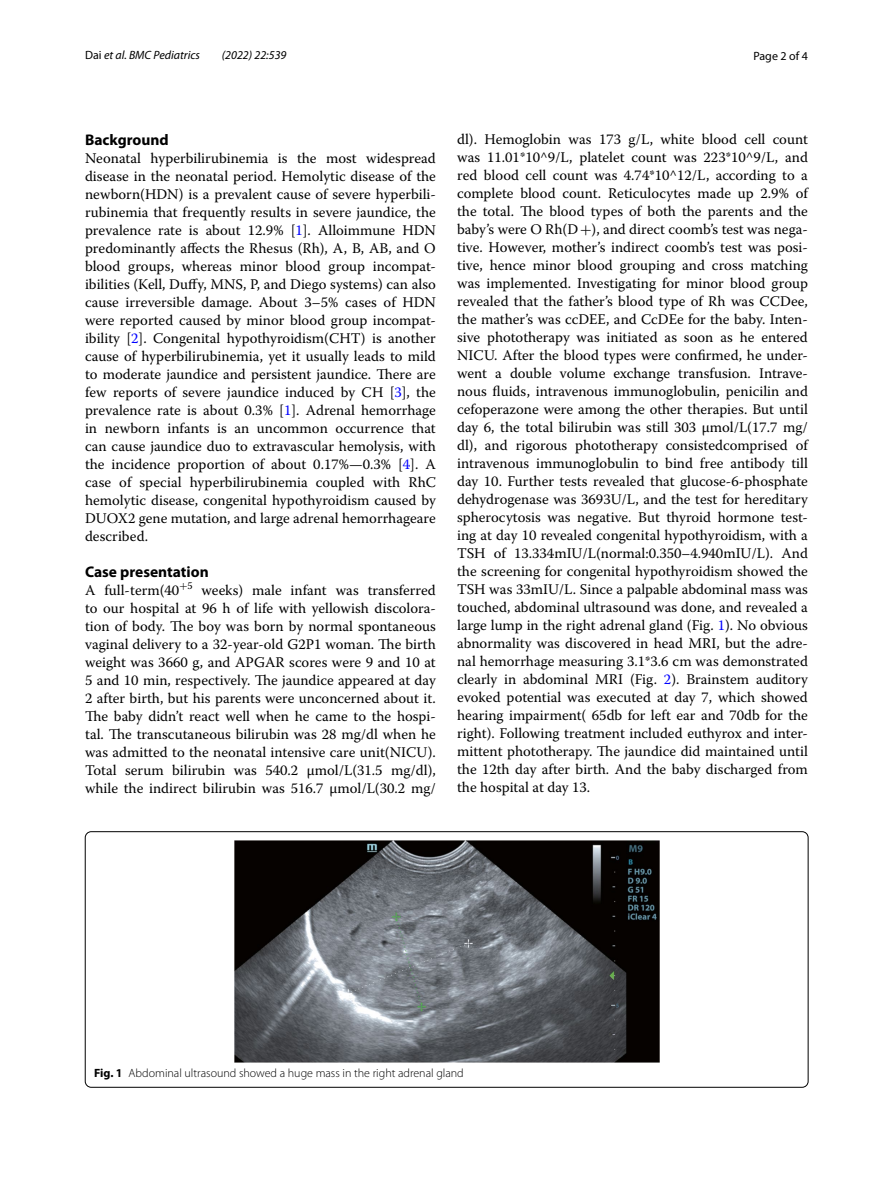
<style>
.page{position:relative;width:893px;height:1187px;background:#fff}
.page>*{position:absolute;margin:0;border:0;box-sizing:border-box;transform-origin:0 0}
.t1{font:700 15.45px "Myriad Pro";color:#000}
.t2{font:14.7px/18px "Warnock Pro";color:#000;text-align:justify}
.t3{font:300 12px "Myriad Pro";color:#000}
.t4{font:italic 12px "Myriad Pro";color:#000}
.t5{font:12px "Myriad Pro";color:#000}
.s1{font-style:normal}
.s2{color:#00f}
.s3{font-family:"MTSY"}
.s4{font-weight:700}
</style>
<div class="page">
<img style="left:234px;top:840px;width:425px;height:222px">
<div style="left:85px;top:831px;width:723px;height:256px;border:1px solid #000;border-radius:6px"></div>
<p class="t4" style="left:85px;top:48px;width:116px"><span class="s1">Dai</span> et al. BMC Pediatrics</p>
<p class="t4" style="left:222px;top:48px;width:66px">(2022) 22:539</p>
<p class="t5" style="left:753px;top:48px;width:56px">Page 2 of 4</p>
<p class="t1" style="left:85px;top:129px;width:85px">Background</p>
<p class="t2" style="left:85px;top:148px;width:352px">Neonatal hyperbilirubinemia is the most widespread disease in the neonatal period. Hemolytic disease of the newborn(HDN) is a prevalent cause of severe hyperbili&shy;rubinemia that frequently results in severe jaundice, the prevalence rate is about 12.9% [<span class="s2">1</span>]. Alloimmune HDN predominantly affects the Rhesus (Rh), A, B, AB, and O blood groups, whereas minor blood group incompat&shy;ibilities (Kell, Duffy, MNS, P, and Diego systems) can also cause irreversible damage. About 3–5% cases of HDN were reported caused by minor blood group incompat&shy;ibility [<span class="s2">2</span>]. Congenital hypothyroidism(CHT) is another cause of hyperbilirubinemia, yet it usually leads to mild to moderate jaundice and persistent jaundice. There are few reports of severe jaundice induced by CH [<span class="s2">3</span>], the prevalence rate is about 0.3% [<span class="s2">1</span>]. Adrenal hemorrhage in newborn infants is an uncommon occurrence that can cause jaundice duo to extravascular hemolysis, with the incidence proportion of about 0.17%—0.3% [<span class="s2">4</span>]. A case of special hyperbilirubinemia coupled with RhC hemolytic disease, congenital hypothyroidism caused by DUOX2 gene mutation, and large adrenal hemorrhageare described.</p>
<p class="t1" style="left:85px;top:561px;width:125px">Case presentation</p>
<p class="t2" style="left:85px;top:580px;width:352px">A full-term(40<sup>+</sup><sup>5</sup> weeks) male infant was transferred to our hospital at 96 h of life with yellowish discolora&shy;tion of body. The boy was born by normal spontaneous vaginal delivery to a 32-year-old G2P1 woman. The birth weight was 3660 g, and APGAR scores were 9 and 10 at 5 and 10 min, respectively. The jaundice appeared at day 2 after birth, but his parents were unconcerned about it.<br>The baby didn’t react well when he came to the hospi&shy;tal. The transcutaneous bilirubin was 28 mg/dl when he was admitted to the neonatal intensive care unit(NICU).<br>Total serum bilirubin was 540.2 μmol/L(31.5 mg/dl), while the indirect bilirubin was 516.7 μmol/L(30.2 mg/</p>
<p class="t2" style="left:457px;top:130px;width:352px">dl). Hemoglobin was 173 g/L, white blood cell count was 11.01*10^9/L, platelet count was 223*10^9/L, and red blood cell count was 4.74*10^12/L, according to a complete blood count. Reticulocytes made up 2.9% of the total. The blood types of both the parents and the baby’s were O Rh(D<span class="s3">+</span>), and direct coomb’s test was nega&shy;tive. However, mother’s indirect coomb’s test was posi&shy;tive, hence minor blood grouping and cross matching was implemented. Investigating for minor blood group revealed that the father’s blood type of Rh was CCDee, the mather’s was ccDEE, and CcDEe for the baby. Inten&shy;sive phototherapy was initiated as soon as he entered NICU. After the blood types were confirmed, he under&shy;went a double volume exchange transfusion. Intrave&shy;nous fluids, intravenous immunoglobulin, penicilin and cefoperazone were among the other therapies. But until day 6, the total bilirubin was still 303 μmol/L(17.7 mg/ dl), and rigorous phototherapy consistedcomprised of intravenous immunoglobulin to bind free antibody till day 10. Further tests revealed that glucose-6-phosphate dehydrogenase was 3693U/L, and the test for hereditary spherocytosis was negative. But thyroid hormone test&shy;ing at day 10 revealed congenital hypothyroidism, with a TSH of 13.334mIU/L(normal:0.350–4.940mIU/L). And the screening for congenital hypothyroidism showed the TSH was 33mIU/L. Since a palpable abdominal mass was touched, abdominal ultrasound was done, and revealed a large lump in the right adrenal gland (Fig. <span class="s2">1</span>). No obvious abnormality was discovered in head MRI, but the adre&shy;nal hemorrhage measuring 3.1*3.6 cm was demonstrated clearly in abdominal MRI (Fig. <span class="s2">2</span>). Brainstem auditory evoked potential was executed at day 7, which showed hearing impairment( 65db for left ear and 70db for the right). Following treatment included euthyrox and inter&shy;mittent phototherapy. The jaundice did maintained until the 12th day after birth. And the baby discharged from the hospital at day 13.</p>
<p class="t3" style="left:94px;top:1066px;width:371px"><span class="s4">Fig. 1</span> Abdominal ultrasound showed a huge mass in the right adrenal gland</p>
</div>
